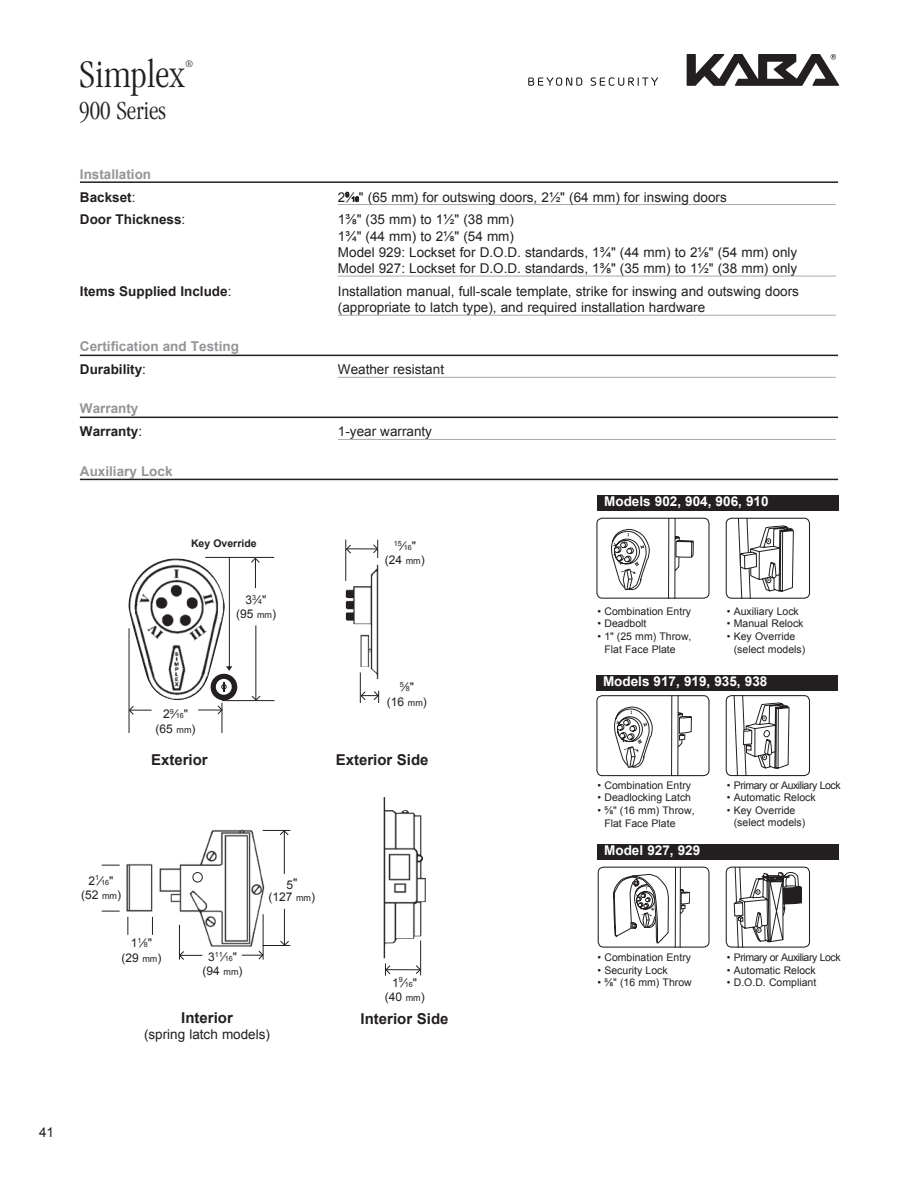
<style>
.page{position:relative;width:918px;height:1188px;background:#fff}
.page>*{position:absolute;margin:0;border:0;box-sizing:border-box;transform-origin:0 0}
.t1{font:300 condensed 40.5px "Garamond";color:#231f20}
.t2{font:300 condensed 27px "Garamond";color:#231f20}
.t3{font:700 15px "Arial";color:#231f20}
.t4{font:13.5px/16.2px "Arial";color:#231f20}
.t5{font:700 13.5px/23px "Arial";color:#939598}
.t6{font:700 13.5px "Arial";color:#fff}
.t7{font:700 13.5px "Arial";color:#231f20}
.t8{font:12px/14.4px "Arial";color:#231f20;text-align:center}
.t9{font:10.5px/12.6px "Arial";color:#231f20}
.t10{font:10.5px "Arial";letter-spacing:-.04em;color:#231f20}
.t11{font:700 10.5px "Arial";color:#231f20}
.t12{font:300 condensed 10.5px "Garamond";color:#231f20}
.t13{font:7.2px "Arial";color:#231f20}
.s1{color:#231f20}
.s2{font-weight:400;color:#231f20}
.s3{font-size:6.75px}
.s4{font-weight:400}
.s5{font-size:7.2px}
.s6{font-size:9px}
.s7{font-size:12px}
</style>
<div class="page">
<svg style="left:687px;top:54px;width:152px;height:32px"></svg>
<svg style="left:528px;top:77px;width:130px;height:9px"></svg>
<hr style="left:80px;top:181px;width:758px;height:2px;background:#231f20">
<hr style="left:359px;top:204px;width:477px;height:1px;background:#a8a9ad">
<hr style="left:338px;top:276px;width:498px;height:1px;background:#a8a9ad">
<hr style="left:338px;top:315px;width:498px;height:1px;background:#a8a9ad">
<hr style="left:80px;top:355px;width:758px;height:1px;background:#231f20">
<hr style="left:338px;top:377px;width:498px;height:1px;background:#a8a9ad">
<hr style="left:80px;top:417px;width:758px;height:1px;background:#231f20">
<hr style="left:338px;top:439px;width:498px;height:1px;background:#a8a9ad">
<hr style="left:80px;top:479px;width:758px;height:1px;background:#231f20">
<svg style="left:338px;top:192px;width:21px;height:13px"></svg>
<img style="left:126px;top:829px;width:139px;height:118px">
<svg style="left:102px;top:911px;width:18px;height:1px"></svg>
<svg style="left:127px;top:917px;width:1px;height:18px"></svg>
<svg style="left:152px;top:917px;width:1px;height:18px"></svg>
<hr style="left:179px;top:925px;width:1px;height:35px;background:#231f20">
<hr style="left:263px;top:914px;width:1px;height:46px;background:#231f20">
<svg style="left:102px;top:865px;width:18px;height:1px"></svg>
<div style="left:193px;top:873px;width:9px;height:9px;background:#fff;border-radius:50%"></div>
<div style="left:193px;top:872px;width:10px;height:10px;border:1px solid #231f20;border-radius:50%"></div>
<svg style="left:179px;top:951px;width:23px;height:9px"></svg>
<hr style="left:284px;top:831px;width:1px;height:43px;background:#231f20">
<svg style="left:263px;top:830px;width:27px;height:6px"></svg>
<hr style="left:284px;top:909px;width:1px;height:36px;background:#231f20">
<svg style="left:242px;top:940px;width:48px;height:20px"></svg>
<svg style="left:611px;top:529px;width:39px;height:62px"></svg>
<svg style="left:668px;top:520px;width:26px;height:77px"></svg>
<div style="left:596px;top:518px;width:114px;height:81px;border:1px solid #231f20;border-radius:5px"></div>
<svg style="left:738px;top:520px;width:56px;height:77px"></svg>
<div style="left:726px;top:518px;width:84px;height:81px;border:1px solid #231f20;border-radius:5px"></div>
<div style="left:598px;top:495px;width:241px;height:16px;background:#231f20"></div>
<div style="left:598px;top:844px;width:241px;height:16px;background:#231f20"></div>
<div style="left:596px;top:675px;width:242px;height:16px;background:#231f20"></div>
<svg style="left:614px;top:707px;width:39px;height:61px"></svg>
<svg style="left:671px;top:697px;width:21px;height:77px"></svg>
<div style="left:596px;top:695px;width:114px;height:81px;border:1px solid #231f20;border-radius:5px"></div>
<svg style="left:733px;top:697px;width:56px;height:77px"></svg>
<div style="left:726px;top:695px;width:84px;height:81px;border:1px solid #231f20;border-radius:5px"></div>
<hr style="left:675px;top:867px;width:1px;height:80px;background:#231f20">
<svg style="left:613px;top:874px;width:56px;height:70px"></svg>
<svg style="left:680px;top:869px;width:10px;height:77px"></svg>
<div style="left:598px;top:867px;width:112px;height:81px;border:1px solid #231f20;border-radius:5px"></div>
<svg style="left:734px;top:869px;width:68px;height:77px"></svg>
<div style="left:726px;top:867px;width:84px;height:81px;border:1px solid #231f20;border-radius:5px"></div>
<hr style="left:360px;top:672px;width:1px;height:31px;background:#231f20">
<img style="left:346px;top:565px;width:33px;height:114px">
<svg style="left:360px;top:691px;width:19px;height:12px"></svg>
<hr style="left:345px;top:540px;width:1px;height:41px;background:#231f20">
<svg style="left:346px;top:544px;width:5px;height:10px"></svg>
<hr style="left:346px;top:549px;width:31px;height:1px;background:#231f20">
<svg style="left:373px;top:540px;width:6px;height:18px"></svg>
<hr style="left:420px;top:941px;width:1px;height:34px;background:#231f20">
<img style="left:383px;top:797px;width:43px;height:161px">
<svg style="left:385px;top:963px;width:6px;height:13px"></svg>
<hr style="left:386px;top:969px;width:34px;height:1px;background:#231f20">
<svg style="left:415px;top:965px;width:6px;height:9px"></svg>
<hr style="left:205px;top:557px;width:69px;height:1px;background:#231f20">
<hr style="left:222px;top:700px;width:52px;height:1px;background:#231f20">
<hr style="left:129px;top:628px;width:1px;height:105px;background:#231f20">
<hr style="left:222px;top:703px;width:1px;height:30px;background:#231f20">
<hr style="left:229px;top:558px;width:1px;height:109px;background:#231f20">
<img style="left:128px;top:558px;width:97px;height:142px">
<svg style="left:226px;top:666px;width:6px;height:5px"></svg>
<svg style="left:128px;top:705px;width:24px;height:10px"></svg>
<svg style="left:198px;top:705px;width:25px;height:10px"></svg>
<svg style="left:250px;top:557px;width:10px;height:31px"></svg>
<hr style="left:256px;top:625px;width:1px;height:75px;background:#231f20">
<svg style="left:251px;top:695px;width:10px;height:6px"></svg>
<div style="left:211px;top:674px;width:26px;height:26px;background:#231f20;border-radius:50%"></div>
<svg style="left:216px;top:679px;width:16px;height:16px"></svg>
<svg style="left:222px;top:682px;width:4px;height:10px"></svg>
<h1 class="t1" style="left:79px;top:52px;width:107px">Simplex</h1>
<p class="t12" style="left:185px;top:58px;width:10px">®</p>
<h2 class="t2" style="left:79px;top:96px;width:88px">900 Series</h2>
<p class="t5" style="left:80px;top:163px;width:73px">Installation<br><span class="s1">Backset</span><span class="s2">:</span></p>
<p class="t4" style="left:338px;top:189px;width:390px">2<sup>9</sup>⁄<span class="s3">16</span>" (65 mm) for outswing doors, 2½" (64 mm) for inswing doors</p>
<p class="t7" style="left:80px;top:211px;width:107px">Door Thickness<span class="s4">:</span></p>
<p class="t4" style="left:338px;top:212px;width:461px">1⅜" (35 mm) to 1½" (38 mm)<br>1¾" (44 mm) to 2⅛" (54 mm)<br>Model 929: Lockset for D.O.D. standards, 1¾" (44 mm) to 2⅛" (54 mm) only Model 927: Lockset for D.O.D. standards, 1⅜" (35 mm) to 1½" (38 mm) only</p>
<p class="t7" style="left:80px;top:282px;width:153px">Items Supplied Include<span class="s4">:</span></p>
<p class="t4" style="left:338px;top:283px;width:463px">Installation manual, full-scale template, strike for inswing and outswing doors (appropriate to latch type), and required installation hardware</p>
<p class="t5" style="left:80px;top:336px;width:161px">Certification and Testing<br><span class="s1">Durability</span><span class="s2">:</span></p>
<p class="t4" style="left:338px;top:362px;width:108px">Weather resistant</p>
<p class="t5" style="left:80px;top:398px;width:64px">Warranty<br><span class="s1">Warranty</span><span class="s2">:</span></p>
<p class="t5" style="left:80px;top:460px;width:94px">Auxiliary Lock</p>
<p class="t11" style="left:191px;top:536px;width:67px">Key Override</p>
<p class="t8" style="left:236px;top:592px;width:42px">3<sup>3</sup>⁄<span class="s5">4</span>" (95 <span class="s6">mm</span>)</p>
<p class="t8" style="left:156px;top:707px;width:41px">2<sup>9</sup>⁄<span class="s5">16</span>" (65 <span class="s6">mm</span>)</p>
<p class="t3" style="left:151px;top:750px;width:58px">Exterior</p>
<p class="t4" style="left:338px;top:424px;width:96px">1-year warranty</p>
<p class="t13" style="left:394px;top:540px;width:24px">15<span class="s7">⁄</span>16<span class="s7">"</span></p>
<p class="t8" style="left:385px;top:553px;width:41px">(24 <span class="s6">mm</span>)</p>
<p class="t13" style="left:400px;top:682px;width:16px">5<span class="s7">⁄</span>8<span class="s7">"</span></p>
<p class="t8" style="left:387px;top:694px;width:41px">(16 <span class="s6">mm</span>)</p>
<p class="t3" style="left:336px;top:750px;width:94px">Exterior Side</p>
<p class="t8" style="left:81px;top:873px;width:41px">2<sup>1</sup>⁄<span class="s5">16</span>" (52 <span class="s6">mm</span>)</p>
<p class="t8" style="left:121px;top:936px;width:42px">1<sup>1</sup>⁄<span class="s5">8</span>" (29 <span class="s6">mm</span>)</p>
<p class="t13" style="left:208px;top:952px;width:30px"><span class="s7">3</span>11<span class="s7">⁄</span>16<span class="s7">"</span></p>
<p class="t8" style="left:203px;top:964px;width:41px">(94 <span class="s6">mm</span>)</p>
<p class="t8" style="left:268px;top:877px;width:48px;line-height:13.4px">5"<br>(127 <span class="s6">mm</span>)</p>
<p class="t3" style="left:181px;top:1007px;width:53px">Interior</p>
<p class="t4" style="left:144px;top:1026px;width:128px">(spring latch models)</p>
<p class="t8" style="left:385px;top:975px;width:41px">1<sup>9</sup>⁄<span class="s5">16</span>" (40 <span class="s6">mm</span>)</p>
<p class="t3" style="left:361px;top:1009px;width:89px">Interior Side</p>
<p class="t6" style="left:604px;top:493px;width:166px">Models 902, 904, 906, 910</p>
<p class="t9" style="left:598px;top:605px;width:95px">• Combination Entry</p>
<p class="t9" style="left:598px;top:618px;width:50px">• Deadbolt</p>
<p class="t9" style="left:604px;top:630px;width:89px;text-indent:-7px">• 1" (25 mm) Throw,<br>Flat Face Plate</p>
<p class="t9" style="left:727px;top:605px;width:73px">• Auxiliary Lock</p>
<p class="t9" style="left:727px;top:618px;width:78px">• Manual Relock</p>
<p class="t9" style="left:734px;top:630px;width:73px;text-indent:-7px">• Key Override (select models)</p>
<p class="t6" style="left:603px;top:673px;width:166px">Models 917, 919, 935, 938</p>
<p class="t9" style="left:598px;top:779px;width:95px">• Combination Entry</p>
<p class="t9" style="left:598px;top:791px;width:95px">• Deadlocking Latch</p>
<p class="t9" style="left:604px;top:804px;width:92px;text-indent:-7px">• ⅝" (16 mm) Throw,<br>Flat Face Plate</p>
<p class="t6" style="left:604px;top:842px;width:98px">Model 927, 929</p>
<p class="t10" style="left:727px;top:778px;width:115px">• Primary or Auxiliary Lock</p>
<p class="t9" style="left:727px;top:791px;width:90px">• Automatic Relock</p>
<p class="t9" style="left:734px;top:804px;width:73px;text-indent:-7px">• Key Override (select models)</p>
<p class="t9" style="left:598px;top:951px;width:95px">• Combination Entry</p>
<p class="t9" style="left:598px;top:964px;width:72px">• Security Lock</p>
<p class="t9" style="left:598px;top:976px;width:96px">• ⅝" (16 mm) Throw</p>
<p class="t10" style="left:727px;top:951px;width:115px">• Primary or Auxiliary Lock</p>
<p class="t9" style="left:727px;top:964px;width:90px">• Automatic Relock</p>
<p class="t9" style="left:727px;top:976px;width:91px">• D.O.D. Compliant</p>
<p class="t4" style="left:39px;top:1124px;width:16px">41</p>
</div>
